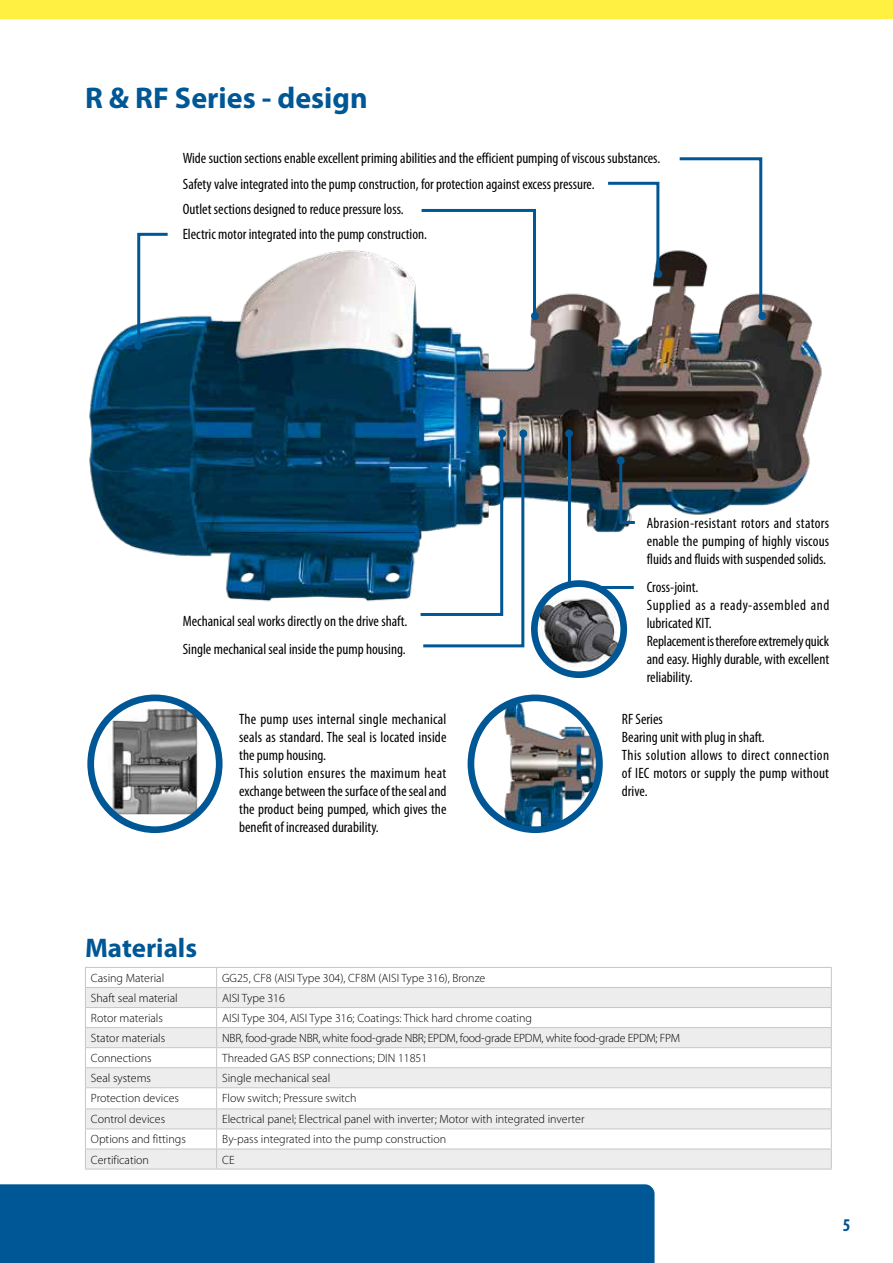
<style>
.page{position:relative;width:893px;height:1263px;background:#fff}
.page>*{position:absolute;margin:0;border:0;box-sizing:border-box;transform-origin:0 0}
.t1{font:700 30px "Myriad Pro";color:#005795}
.t2{font:700 27px "Myriad Pro";color:#005795}
.t3{font:700 condensed 18px "Myriad Pro";color:#005795}
.t4{font:condensed 15px/18px "Myriad Pro";color:#000}
.t5{font:300 12px "Myriad Pro";color:#000}
.t6{font:300 12px "Myriad Pro";letter-spacing:-.02em;color:#000}
</style>
<div class="page">
<div style="left:0;top:1184px;width:655px;height:79px;background:#005795"></div>
<div style="left:0;top:0;width:893px;height:19px;background:#fff042"></div>
<svg style="left:86px;top:988px;width:745px;height:181px;fill:#ededed"></svg>
<hr style="left:85px;top:967px;width:132px;height:1px;background:#c6c6c6">
<hr style="left:217px;top:967px;width:615px;height:1px;background:#c6c6c6">
<hr style="left:85px;top:987px;width:132px;height:1px;background:#c6c6c6">
<hr style="left:217px;top:987px;width:615px;height:1px;background:#c6c6c6">
<hr style="left:85px;top:1007px;width:132px;height:1px;background:#c6c6c6">
<hr style="left:217px;top:1007px;width:615px;height:1px;background:#c6c6c6">
<hr style="left:85px;top:1027px;width:132px;height:1px;background:#c6c6c6">
<hr style="left:217px;top:1027px;width:615px;height:1px;background:#c6c6c6">
<hr style="left:85px;top:1047px;width:132px;height:1px;background:#c6c6c6">
<hr style="left:217px;top:1047px;width:615px;height:1px;background:#c6c6c6">
<hr style="left:85px;top:1067px;width:132px;height:1px;background:#c6c6c6">
<hr style="left:217px;top:1067px;width:615px;height:1px;background:#c6c6c6">
<hr style="left:85px;top:1087px;width:132px;height:1px;background:#c6c6c6">
<hr style="left:217px;top:1087px;width:615px;height:1px;background:#c6c6c6">
<hr style="left:85px;top:1108px;width:132px;height:1px;background:#c6c6c6">
<hr style="left:217px;top:1108px;width:615px;height:1px;background:#c6c6c6">
<hr style="left:85px;top:1128px;width:132px;height:1px;background:#c6c6c6">
<hr style="left:217px;top:1128px;width:615px;height:1px;background:#c6c6c6">
<hr style="left:85px;top:1148px;width:132px;height:1px;background:#c6c6c6">
<svg style="left:85px;top:968px;width:1px;height:201px"></svg>
<hr style="left:217px;top:1148px;width:615px;height:1px;background:#c6c6c6">
<svg style="left:216px;top:968px;width:1px;height:201px"></svg>
<svg style="left:831px;top:968px;width:1px;height:201px"></svg>
<hr style="left:85px;top:1169px;width:132px;height:1px;background:#c6c6c6">
<hr style="left:217px;top:1169px;width:615px;height:1px;background:#c6c6c6">
<img style="left:89px;top:250px;width:733px;height:352px">
<div style="left:531px;top:312px;width:8px;height:8px;background:#005795;border-radius:50%"></div>
<svg style="left:419px;top:209px;width:118px;height:108px"></svg>
<svg style="left:136px;top:232px;width:35px;height:119px"></svg>
<div style="left:134px;top:342px;width:8px;height:8px;background:#005795;border-radius:50%"></div>
<svg style="left:565px;top:429px;width:8px;height:9px"></svg>
<svg style="left:418px;top:430px;width:108px;height:218px"></svg>
<div style="left:519px;top:429px;width:8px;height:9px;background:#005795;border-radius:50%"></div>
<svg style="left:677px;top:157px;width:87px;height:162px"></svg>
<div style="left:758px;top:312px;width:8px;height:8px;background:#005795;border-radius:50%"></div>
<svg style="left:605px;top:181px;width:56px;height:95px"></svg>
<div style="left:654px;top:270px;width:8px;height:8px;background:#005795;border-radius:50%"></div>
<svg style="left:566px;top:432px;width:72px;height:158px"></svg>
<img style="left:503px;top:698px;width:96px;height:132px">
<div style="left:468px;top:694px;width:135px;height:139px;border:7px solid #005795;border-radius:50%"></div>
<img style="left:534px;top:590px;width:90px;height:79px">
<div style="left:531px;top:580px;width:96px;height:98px;border:7px solid #005795;border-radius:50%"></div>
<svg style="left:91px;top:698px;width:128px;height:132px"></svg>
<img style="left:108px;top:708px;width:90px;height:106px">
<div style="left:87px;top:694px;width:136px;height:139px;border:7px solid #005795;border-radius:50%"></div>
<h1 class="t1" style="left:85px;top:78px;width:284px">R &amp; RF Series - design</h1>
<p class="t4" style="left:183px;top:145px;width:479px;line-height:25.7px">Wide suction sections enable excellent priming abilities and the efficient pumping of viscous substances.<br>Safety valve integrated into the pump construction, for protection against excess pressure.</p>
<p class="t4" style="left:183px;top:199px;width:222px">Outlet sections designed to reduce pressure loss.</p>
<p class="t4" style="left:183px;top:225px;width:246px">Electric motor integrated into the pump construction.</p>
<p class="t4" style="left:183px;top:612px;width:226px">Mechanical seal works directly on the drive shaft.</p>
<p class="t4" style="left:183px;top:640px;width:224px">Single mechanical seal inside the pump housing.</p>
<p class="t4" style="left:239px;top:709px;width:209px">The pump uses internal single mechanical seals as standard. The seal is located inside the pump housing.<br>This solution ensures the maximum heat exchange between the surface of the seal and the product being pumped, which gives the benefit of increased durability.</p>
<p class="t4" style="left:647px;top:514px;width:184px;text-align:justify">Abrasion-resistant rotors and stators enable the pumping of highly viscous fluids and fluids with suspended solids.</p>
<p class="t4" style="left:647px;top:577px;width:184px">Cross-joint.<br>Supplied as a ready-assembled and lubricated KIT.<br>Replacement is therefore extremely quick and easy. Highly durable, with excellent reliability.</p>
<p class="t4" style="left:622px;top:709px;width:209px">RF Series<br>Bearing unit with plug in shaft.<br>This solution allows to direct connection of IEC motors or supply the pump without drive.</p>
<h2 class="t2" style="left:85px;top:930px;width:114px">Materials</h2>
<p class="t5" style="left:91px;top:971px;width:75px">Casing Material</p>
<p class="t5" style="left:222px;top:971px;width:265px">GG25, CF8 (AISI Type 304), CF8M (AISI Type 316), Bronze</p>
<p class="t5" style="left:91px;top:991px;width:88px">Shaft seal material</p>
<p class="t5" style="left:222px;top:991px;width:64px">AISI Type 316</p>
<p class="t5" style="left:91px;top:1011px;width:74px">Rotor materials</p>
<p class="t5" style="left:222px;top:1011px;width:311px">AISI Type 304, AISI Type 316; Coatings: Thick hard chrome coating</p>
<p class="t5" style="left:91px;top:1031px;width:76px">Stator materials</p>
<p class="t6" style="left:222px;top:1031px;width:459px">NBR, food-grade NBR, white food-grade NBR; EPDM, food-grade EPDM, white food-grade EPDM; FPM</p>
<p class="t5" style="left:91px;top:1051px;width:62px">Connections</p>
<p class="t5" style="left:222px;top:1051px;width:207px">Threaded GAS BSP connections; DIN 11851</p>
<p class="t5" style="left:91px;top:1071px;width:62px">Seal systems</p>
<p class="t5" style="left:222px;top:1071px;width:110px">Single mechanical seal</p>
<p class="t5" style="left:91px;top:1091px;width:90px">Protection devices</p>
<p class="t5" style="left:222px;top:1091px;width:136px">Flow switch; Pressure switch</p>
<p class="t5" style="left:91px;top:1112px;width:76px">Control devices</p>
<p class="t5" style="left:222px;top:1112px;width:364px">Electrical panel; Electrical panel with inverter; Motor with integrated inverter</p>
<p class="t5" style="left:91px;top:1132px;width:96px">Options and fittings</p>
<p class="t5" style="left:222px;top:1132px;width:226px">By-pass integrated into the pump construction</p>
<p class="t5" style="left:91px;top:1152px;width:60px">Certification</p>
<p class="t5" style="left:222px;top:1152px;width:14px">CE</p>
<p class="t3" style="left:843px;top:1214px;width:9px">5</p>
</div>
